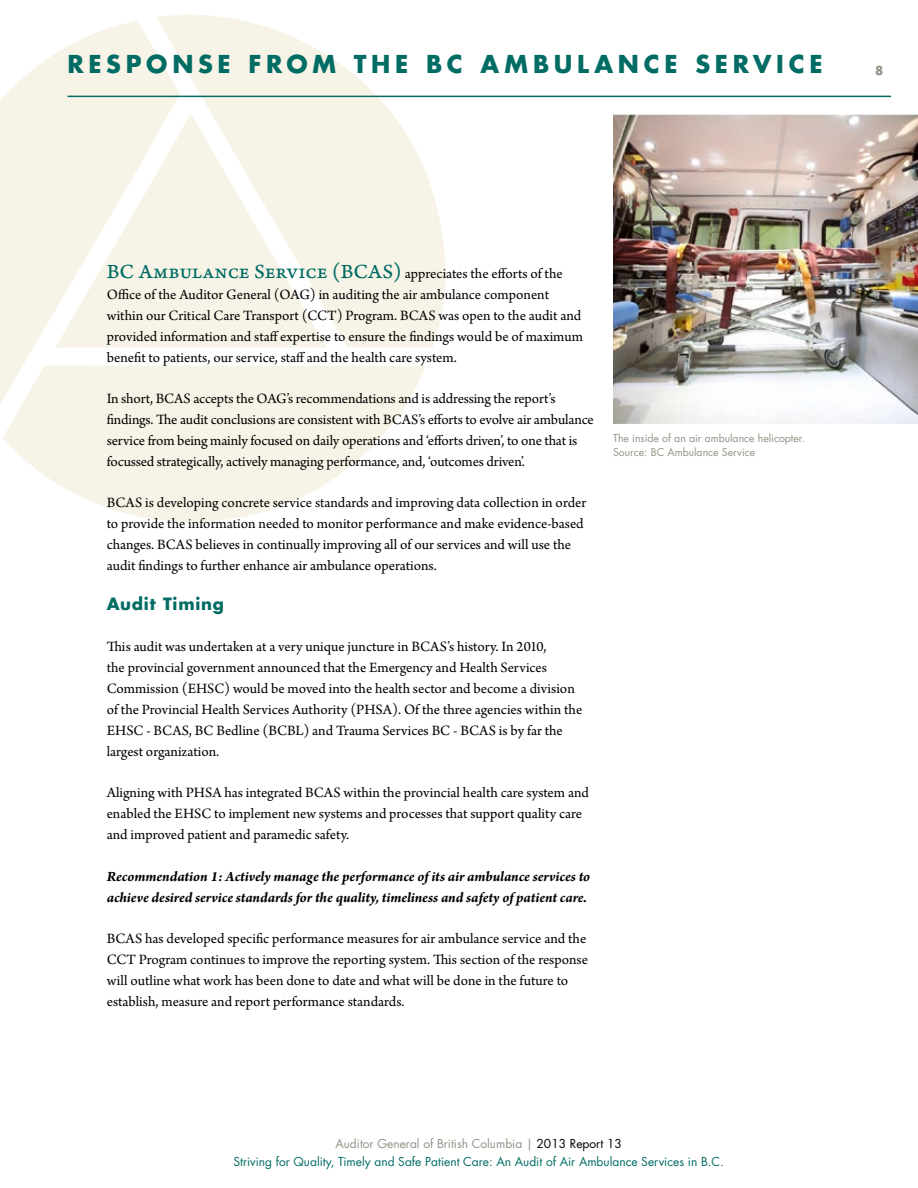
<style>
.page{position:relative;width:918px;height:1188px;background:#fff}
.page>*{position:absolute;margin:0;border:0;box-sizing:border-box;transform-origin:0 0}
.t1{font:700 24px "Futura";letter-spacing:.195em;color:#006c64}
.t2{font:700 16.5px "Futura";letter-spacing:.045em;color:#006c64}
.t3{font:15px/21px "Arno Pro";color:#000}
.t4{font:italic 700 15px/21px "Arno Pro";letter-spacing:-.005em;color:#000}
.t5{font:12px/18px "Futura";color:#006c64;text-align:center}
.t6{font:700 12px "Futura";color:#939285}
.t7{font:10.5px/13.5px "Futura";color:#939285}
.s1{font-family:"Arno Pro Caption";font-size:21px;color:#006c64}
.s2{color:#939285}
.s3{color:#000}
</style>
<div class="page">
<svg style="left:157px;top:15px;width:294px;height:332px;fill:#f7f4e7"></svg>
<svg style="left:0;top:21px;width:180px;height:383px;fill:#f7f4e7"></svg>
<svg style="left:56px;top:114px;width:271px;height:233px;background:#f8f5ea"></svg>
<svg style="left:3px;top:365px;width:422px;height:157px;fill:#f7f4e7"></svg>
<img style="left:613px;top:114px;width:305px;height:310px">
<hr style="left:68px;top:96px;width:823px;height:1px;background:#006c64">
<h1 class="t1" style="left:68px;top:48px;width:19px">RESP</h1>
<h1 class="t1" style="left:146px;top:48px;width:69px">ONSE</h1>
<h1 class="t1" style="left:249px;top:48px;width:326px">FR OM T HE BC AMBULA</h1>
<h1 class="t1" style="left:618px;top:48px;width:43px">NCE</h1>
<h1 class="t1" style="left:695px;top:48px;width:111px">SE R VICE</h1>
<p class="t6" style="left:875px;top:62px;width:10px">8</p>
<p class="t3" style="left:107px;top:263px;width:478px"><span class="s1">BC Ambulance Service (BCAS)</span> appreciates the efforts of the Office of the Auditor General (OAG) in auditing the air ambulance component within our Critical Care Transport (CCT) Program. BCAS was open to the audit and provided information and staff expertise to ensure the findings would be of maximum benefit to patients, our service, staff and the health care system.</p>
<p class="t3" style="left:107px;top:389px;width:489px">In short, BCAS accepts the OAG’s recommendations and is addressing the report’s findings. The audit conclusions are consistent with BCAS’s efforts to evolve air ambulance service from being mainly focused on daily operations and ‘efforts driven’, to one that is focussed strategically, actively managing performance, and, ‘outcomes driven’.</p>
<p class="t3" style="left:107px;top:493px;width:481px">BCAS is developing concrete service standards and improving data collection in order to provide the information needed to monitor performance and make evidence-based changes. BCAS believes in continually improving all of our services and will use the audit findings to further enhance air ambulance operations.</p>
<p class="t2" style="left:107px;top:593px;width:119px">AUDIT TIMING</p>
<p class="t3" style="left:107px;top:637px;width:477px">This audit was undertaken at a very unique juncture in BCAS’s history. In 2010,<br>the provincial government announced that the Emergency and Health Services Commission (EHSC) would be moved into the health sector and become a division of the Provincial Health Services Authority (PHSA). Of the three agencies within the EHSC - BCAS, BC Bedline (BCBL) and Trauma Services BC - BCAS is by far the largest organization.</p>
<p class="t3" style="left:107px;top:783px;width:484px">Aligning with PHSA has integrated BCAS within the provincial health care system and enabled the EHSC to implement new systems and processes that support quality care and improved patient and paramedic safety.</p>
<p class="t4" style="left:107px;top:866px;width:485px">Recommendation 1: Actively manage the performance of its air ambulance services to achieve desired service standards for the quality, timeliness and safety of patient care.</p>
<p class="t3" style="left:107px;top:929px;width:483px">BCAS has developed specific performance measures for air ambulance service and the CCT Program continues to improve the reporting system. This section of the response will outline what work has been done to date and what will be done in the future to establish, measure and report performance standards.</p>
<p class="t7" style="left:613px;top:432px;width:193px">The inside of an air ambulance helicopter.<br>Source: BC Ambulance Service</p>
<p class="t5" style="left:233px;top:1135px;width:492px"><span class="s2">Auditor General of British Columbia |</span> <span class="s3">2013 Report 13<br></span>Striving for Quality, Timely and Safe Patient Care: An Audit of Air Ambulance Services in B.C.</p>
</div>
